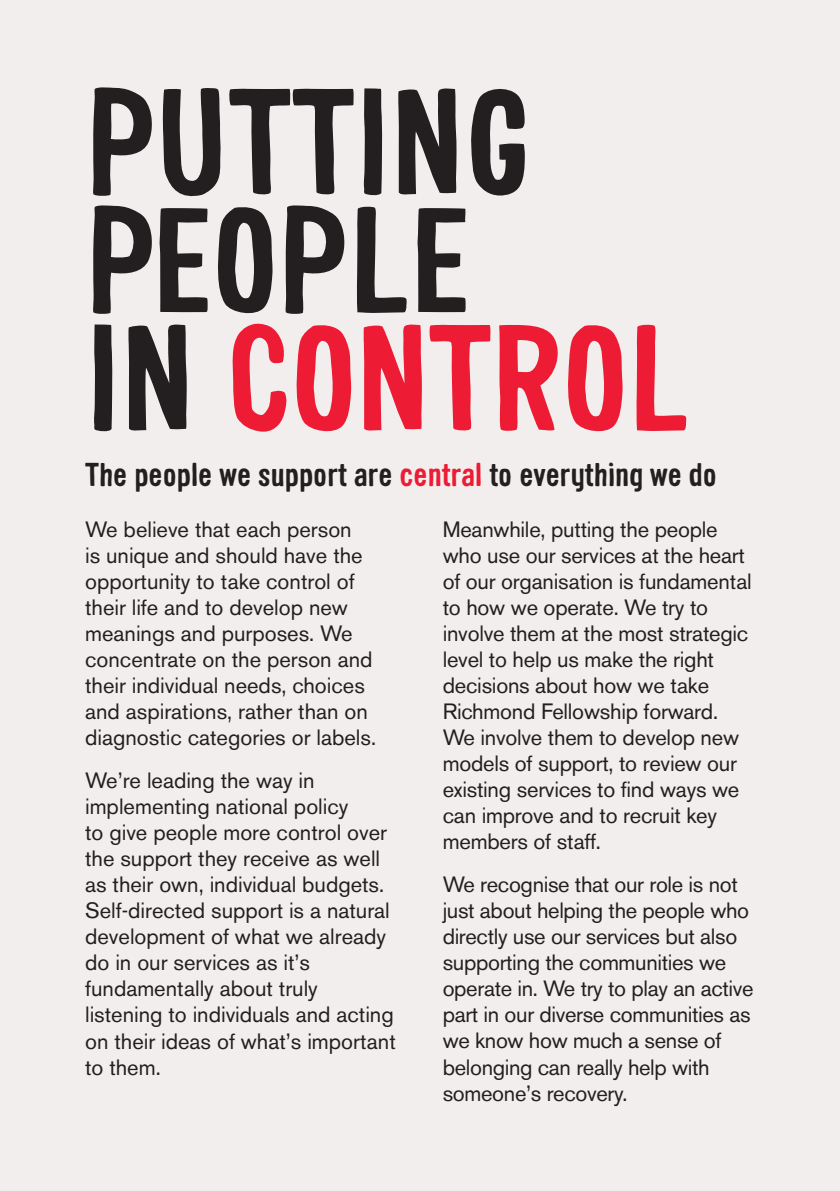
<style>
.page{position:relative;width:840px;height:1191px;background:#fff}
.page>*{position:absolute;margin:0;border:0;box-sizing:border-box;transform-origin:0 0}
.t1{font:700 146px/118px "Sini";color:#231f20}
.t2{font:700 32px "Sini";color:#231f20}
.t3{font:22px/26px "Akzidenz Grotesk BE";letter-spacing:-.01em;color:#231f20}
.s1{color:#ed1b34}
</style>
<div class="page">
<h1 class="t1" style="left:85px;top:97px;width:604px">PUTTING<br>PEOPLE<br>IN <span class="s1">CONTROL</span></h1>
<h2 class="t2" style="left:85px;top:463px;width:633px">The people we support are <span class="s1">central</span> to everything we do</h2>
<p class="t3" style="left:85px;top:519px;width:292px">We believe that each person<br>is unique and should have the opportunity to take control of their life and to develop new meanings and purposes. We concentrate on the person and their individual needs, choices and aspirations, rather than on diagnostic categories or labels.</p>
<p class="t3" style="left:85px;top:770px;width:312px">We’re leading the way in implementing national policy<br>to give people more control over the support they receive as well as their own, individual budgets.<br>Self-directed support is a natural development of what we already do in our services as it’s fundamentally about truly listening to individuals and acting on their ideas of what’s important to them.</p>
<p class="t3" style="left:442px;top:519px;width:310px">Meanwhile, putting the people who use our services at the heart of our organisation is fundamental to how we operate. We try to involve them at the most strategic level to help us make the right decisions about how we take<br>Richmond Fellowship forward.<br>We involve them to develop new models of support, to review our existing services to find ways we can improve and to recruit key members of staff.</p>
<p class="t3" style="left:442px;top:874px;width:312px">We recognise that our role is not just about helping the people who directly use our services but also supporting the communities we operate in. We try to play an active part in our diverse communities as we know how much a sense of belonging can really help with someone’s recovery.</p>
</div>
